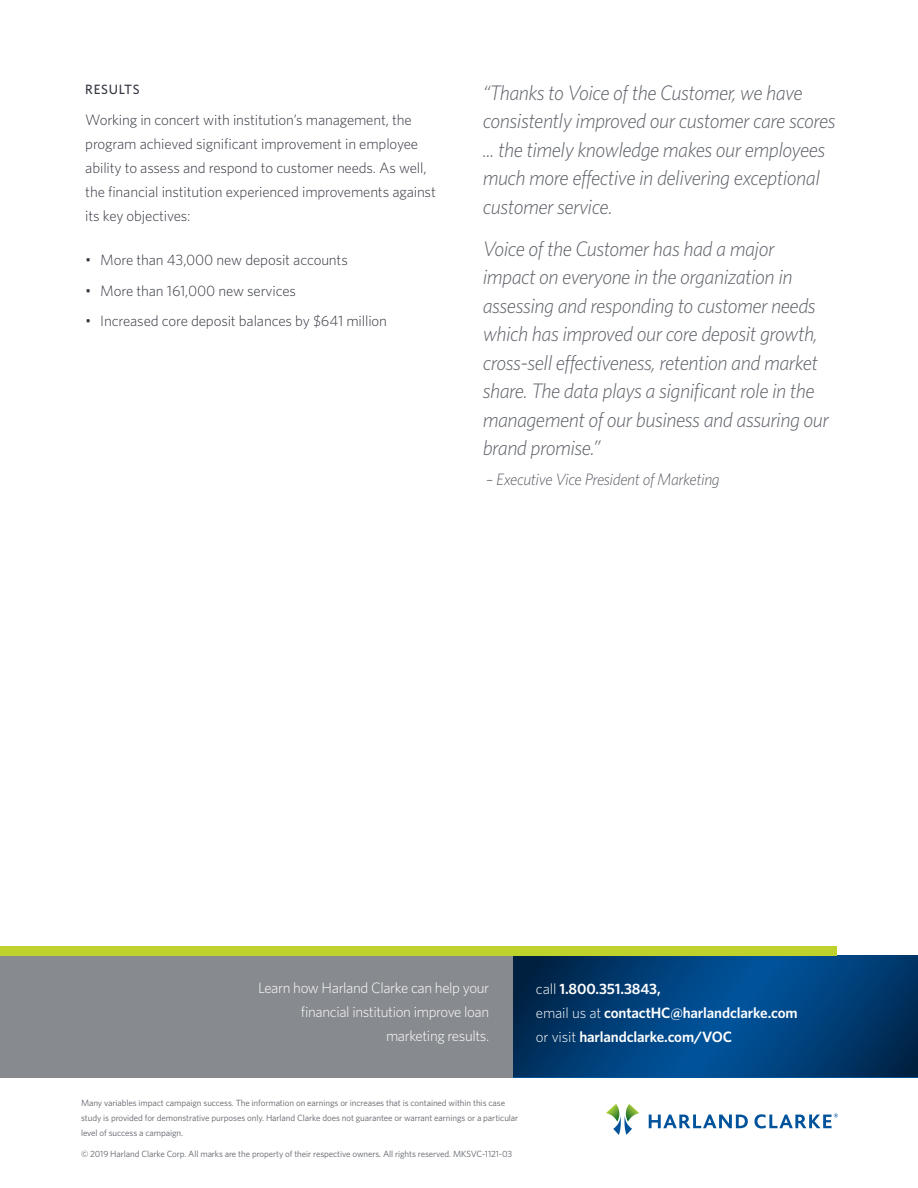
<style>
.page{position:relative;width:918px;height:1188px;background:#fff}
.page>*{position:absolute;margin:0;border:0;box-sizing:border-box;transform-origin:0 0}
.t1{font:italic 300 21px/28.5px "Whitney";letter-spacing:-.025em;color:#5f636a}
.t2{font:italic 300 16.5px "Whitney";letter-spacing:-.025em;color:#5f636a}
.t3{font:300 15px/24px "Whitney";letter-spacing:-.01em;color:#343741}
.t4{font:600 15px/24px "Whitney";letter-spacing:-.01em;color:#fff}
.t5{font:300 15px/24px "Whitney";letter-spacing:-.025em;color:#fff;text-align:right}
.t6{font:500 13.5px "Whitney";letter-spacing:.05em;color:#343741}
.t7{font:9px/15px "Whitney";letter-spacing:-.01em;color:#5f636a}
.s1{font-weight:300}
</style>
<div class="page">
<div style="left:0;top:956px;width:513px;height:122px;background:#878a8f"></div>
<svg style="left:513px;top:956px;width:405px;height:121px;background:#003e76"></svg>
<div style="left:0;top:946px;width:837px;height:10px;background:#bfd22b"></div>
<svg style="left:649px;top:1115px;width:99px;height:13px"></svg>
<svg style="left:606px;top:1104px;width:33px;height:31px"></svg>
<svg style="left:754px;top:1113px;width:84px;height:16px"></svg>
<p class="t6" style="left:85px;top:80px;width:56px">RESULTS</p>
<p class="t3" style="left:85px;top:107px;width:352px">Working in concert with institution’s management, the program achieved significant improvement in employee ability to assess and respond to customer needs. As well, the financial institution experienced improvements against its key objectives:</p>
<p class="t3" style="left:85px;top:247px;width:264px">• More than 43,000 new deposit accounts</p>
<p class="t3" style="left:85px;top:278px;width:212px">• More than 161,000 new services</p>
<p class="t3" style="left:85px;top:309px;width:303px">• Increased core deposit balances by $641 million</p>
<p class="t1" style="left:483px;top:78px;width:355px">“Thanks to Voice of the Customer, we have consistently improved our customer care scores ... the timely knowledge makes our employees much more effective in delivering exceptional customer service.</p>
<p class="t1" style="left:483px;top:234px;width:348px">Voice of the Customer has had a major impact on everyone in the organization in assessing and responding to customer needs which has improved our core deposit growth, cross-sell effectiveness, retention and market share. The data plays a significant role in the management of our business and assuring our brand promise.”</p>
<p class="t2" style="left:486px;top:468px;width:235px">– Executive Vice President of Marketing</p>
<p class="t5" style="left:258px;top:975px;width:233px">Learn how Harland Clarke can help your financial institution improve loan marketing results.</p>
<p class="t4" style="left:536px;top:976px;width:263px"><span class="s1">call</span> 1.800.351.3843,<br><span class="s1">email us at</span> contactHC@harlandclarke.com <span class="s1">or visit</span> harlandclarke.com/VOC</p>
<p class="t7" style="left:81px;top:1095px;width:439px">Many variables impact campaign success. The information on earnings or increases that is contained within this case study is provided for demonstrative purposes only. Harland Clarke does not guarantee or warrant earnings or a particular level of success a campaign.</p>
<p class="t7" style="left:81px;top:1146px;width:433px">© 2019 Harland Clarke Corp. All marks are the property of their respective owners. All rights reserved. MKSVC-1121-03</p>
</div>
